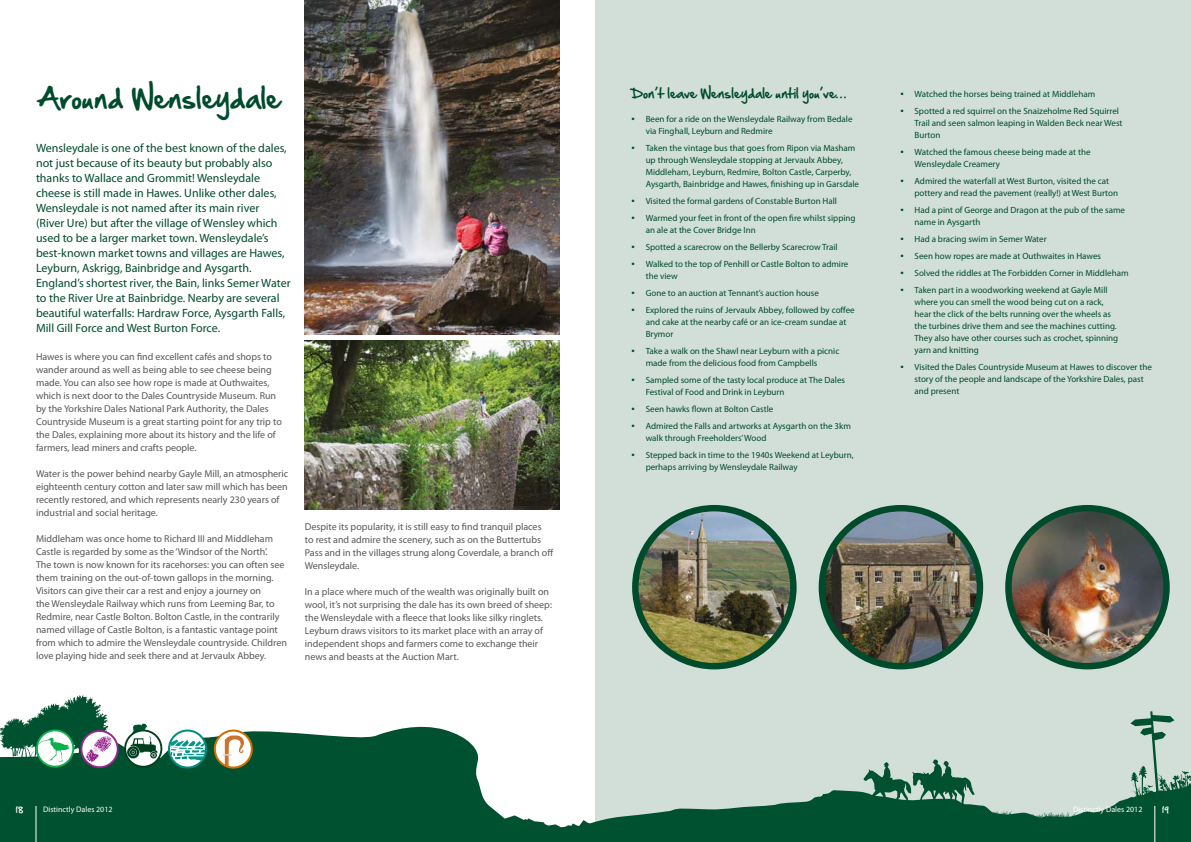
<style>
.page{position:relative;width:1191px;height:842px;background:#fff}
.page>*{position:absolute;margin:0;border:0;box-sizing:border-box;transform-origin:0 0}
.t1{font:25px "Hand Of Sean";color:#004b2c}
.t2{font:12px/15px "Myriad Pro";color:#004b2c}
.t3{font:12px "Hand Of Sean";color:#004b2c}
.t4{font:10px/13px "Myriad Pro";color:#575756}
.t5{font:9px/12px "Myriad Pro";color:#004b2c}
.t6{font:8px "Myriad Pro";color:#fff}
.t7{font:8px "Hand Of Sean";color:#fff}
.s1{font-size:12px}
</style>
<div class="page">
<div style="left:595px;top:0;width:596px;height:842px;background:#d1dfd8"></div>
<svg style="left:0;top:695px;width:1175px;height:57px"></svg>
<svg style="left:0;top:752px;width:1191px;height:90px;fill:#00512f"></svg>
<hr style="left:36px;top:806px;width:1px;height:36px;background:#fff">
<hr style="left:1154px;top:806px;width:1px;height:36px;background:#fff">
<svg style="left:125px;top:730px;width:36px;height:37px"></svg>
<div style="left:124px;top:729px;width:38px;height:39px;border:2px solid #00401e;border-radius:50%"></div>
<svg style="left:127px;top:736px;width:30px;height:22px"></svg>
<svg style="left:215px;top:730px;width:37px;height:37px"></svg>
<svg style="left:223px;top:735px;width:21px;height:32px"></svg>
<div style="left:214px;top:729px;width:39px;height:39px;border:2px solid #d16f00;border-radius:50%"></div>
<svg style="left:169px;top:730px;width:37px;height:37px"></svg>
<svg style="left:170px;top:739px;width:36px;height:22px"></svg>
<div style="left:168px;top:729px;width:39px;height:39px;border:2px solid #008e80;border-radius:50%"></div>
<svg style="left:37px;top:730px;width:36px;height:37px"></svg>
<div style="left:36px;top:729px;width:38px;height:39px;border:2px solid #0bb14d;border-radius:50%"></div>
<svg style="left:39px;top:738px;width:31px;height:24px"></svg>
<svg style="left:81px;top:731px;width:37px;height:36px"></svg>
<div style="left:80px;top:730px;width:39px;height:38px;border:2px solid #99258f;border-radius:50%"></div>
<svg style="left:86px;top:736px;width:26px;height:26px"></svg>
<img style="left:305px;top:0;width:254px;height:335px">
<img style="left:305px;top:340px;width:254px;height:170px">
<img style="left:1008px;top:508px;width:158px;height:158px;border-radius:79px">
<div style="left:1005px;top:505px;width:164px;height:164px;border:6px solid #004b2c;border-radius:50%"></div>
<img style="left:822px;top:508px;width:158px;height:158px;border-radius:79px">
<div style="left:818px;top:505px;width:165px;height:164px;border:6px solid #004b2c;border-radius:50%"></div>
<img style="left:635px;top:508px;width:158px;height:158px;border-radius:79px">
<div style="left:632px;top:505px;width:164px;height:164px;border:6px solid #004b2c;border-radius:50%"></div>
<h1 class="t1" style="left:36px;top:76px;width:246px">Around Wensleydale</h1>
<p class="t2" style="left:36px;top:140px;width:256px">Wensleydale is one of the best known of the dales, not just because of its beauty but probably also thanks to Wallace and Grommit! Wensleydale cheese is still made in Hawes. Unlike other dales, Wensleydale is not named after its main river (River Ure) but after the village of Wensley which used to be a larger market town. Wensleydale’s best-known market towns and villages are Hawes, Leyburn, Askrigg, Bainbridge and Aysgarth.<br>England’s shortest river, the Bain, links Semer Water to the River Ure at Bainbridge. Nearby are several beautiful waterfalls: Hardraw Force, Aysgarth Falls, Mill Gill Force and West Burton Force.</p>
<p class="t4" style="left:36px;top:350px;width:247px">Hawes is where you can find excellent cafés and shops to wander around as well as being able to see cheese being made. You can also see how rope is made at Outhwaites, which is next door to the Dales Countryside Museum. Run by the Yorkshire Dales National Park Authority, the Dales Countryside Museum is a great starting point for any trip to the Dales, explaining more about its history and the life of farmers, lead miners and crafts people.</p>
<p class="t4" style="left:36px;top:467px;width:254px">Water is the power behind nearby Gayle Mill, an atmospheric eighteenth century cotton and later saw mill which has been recently restored, and which represents nearly 230 years of industrial and social heritage.</p>
<p class="t4" style="left:36px;top:532px;width:252px">Middleham was once home to Richard III and Middleham Castle is regarded by some as the ‘Windsor of the North’.<br>The town is now known for its racehorses: you can often see them training on the out-of-town gallops in the morning.<br>Visitors can give their car a rest and enjoy a journey on<br>the Wensleydale Railway which runs from Leeming Bar, to Redmire, near Castle Bolton. Bolton Castle, in the contrarily named village of Castle Bolton, is a fantastic vantage point from which to admire the Wensleydale countryside. Children love playing hide and seek there and at Jervaulx Abbey.</p>
<p class="t4" style="left:305px;top:520px;width:250px">Despite its popularity, it is still easy to find tranquil places<br>to rest and admire the scenery, such as on the Buttertubs Pass and in the villages strung along Coverdale, a branch off Wensleydale.</p>
<p class="t4" style="left:305px;top:585px;width:249px">In a place where much of the wealth was originally built on wool, it’s not surprising the dale has its own breed of sheep: the Wensleydale with a fleece that looks like silky ringlets.<br>Leyburn draws visitors to its market place with an array of independent shops and farmers come to exchange their news and beasts at the Auction Mart.</p>
<h2 class="t3" style="left:631px;top:83px;width:216px">Don’t leave Wensleydale until you’ve…</h2>
<p class="t5" style="left:645px;top:113px;width:208px;text-indent:-14px"><span class="s1">•</span> Been for a ride on the Wensleydale Railway from Bedale via Finghall, Leyburn and Redmire</p>
<p class="t5" style="left:645px;top:142px;width:215px;text-indent:-14px"><span class="s1">•</span> Taken the vintage bus that goes from Ripon via Masham up through Wensleydale stopping at Jervaulx Abbey, Middleham, Leyburn, Redmire, Bolton Castle, Carperby, Aysgarth, Bainbridge and Hawes, finishing up in Garsdale</p>
<p class="t5" style="left:631px;top:195px;width:207px"><span class="s1">•</span> Visited the formal gardens of Constable Burton Hall</p>
<p class="t5" style="left:645px;top:212px;width:211px;text-indent:-14px"><span class="s1">•</span> Warmed your feet in front of the open fire whilst sipping an ale at the Cover Bridge Inn</p>
<p class="t5" style="left:631px;top:241px;width:208px"><span class="s1">•</span> Spotted a scarecrow on the Bellerby Scarecrow Trail</p>
<p class="t5" style="left:645px;top:258px;width:204px;text-indent:-14px"><span class="s1">•</span> Walked to the top of Penhill or Castle Bolton to admire the view</p>
<p class="t5" style="left:631px;top:287px;width:189px"><span class="s1">•</span> Gone to an auction at Tennant’s auction house</p>
<p class="t5" style="left:645px;top:304px;width:211px;text-indent:-14px"><span class="s1">•</span> Explored the ruins of Jervaulx Abbey, followed by coffee and cake at the nearby café or an ice-cream sundae at<br>Brymor</p>
<p class="t5" style="left:645px;top:345px;width:195px;text-indent:-14px"><span class="s1">•</span> Take a walk on the Shawl near Leyburn with a picnic made from the delicious food from Campbells</p>
<p class="t5" style="left:645px;top:374px;width:201px;text-indent:-14px"><span class="s1">•</span> Sampled some of the tasty local produce at The Dales<br>Festival of Food and Drink in Leyburn</p>
<p class="t5" style="left:631px;top:403px;width:143px"><span class="s1">•</span> Seen hawks flown at Bolton Castle</p>
<p class="t5" style="left:645px;top:420px;width:207px;text-indent:-14px"><span class="s1">•</span> Admired the Falls and artworks at Aysgarth on the 3km walk through Freeholders’ Wood</p>
<p class="t5" style="left:645px;top:449px;width:210px;text-indent:-14px"><span class="s1">•</span> Stepped back in time to the 1940s Weekend at Leyburn, perhaps arriving by Wensleydale Railway</p>
<p class="t5" style="left:900px;top:88px;width:196px"><span class="s1">•</span> Watched the horses being trained at Middleham</p>
<p class="t5" style="left:914px;top:105px;width:210px;text-indent:-14px"><span class="s1">•</span> Spotted a red squirrel on the Snaizeholme Red Squirrel<br>Trail and seen salmon leaping in Walden Beck near West<br>Burton</p>
<p class="t5" style="left:914px;top:146px;width:178px;text-indent:-14px"><span class="s1">•</span> Watched the famous cheese being made at the<br>Wensleydale Creamery</p>
<p class="t5" style="left:914px;top:175px;width:205px;text-indent:-14px"><span class="s1">•</span> Admired the waterfall at West Burton, visited the cat pottery and read the pavement (really!) at West Burton</p>
<p class="t5" style="left:914px;top:204px;width:212px;text-indent:-14px"><span class="s1">•</span> Had a pint of George and Dragon at the pub of the same name in Aysgarth</p>
<p class="t5" style="left:900px;top:233px;width:148px"><span class="s1">•</span> Had a bracing swim in Semer Water</p>
<p class="t5" style="left:900px;top:250px;width:202px"><span class="s1">•</span> Seen how ropes are made at Outhwaites in Hawes</p>
<p class="t5" style="left:900px;top:267px;width:230px"><span class="s1">•</span> Solved the riddles at The Forbidden Corner in Middleham</p>
<p class="t5" style="left:914px;top:284px;width:205px;text-indent:-14px"><span class="s1">•</span> Taken part in a woodworking weekend at Gayle Mill where you can smell the wood being cut on a rack, hear the click of the belts running over the wheels as the turbines drive them and see the machines cutting.<br>They also have other courses such as crochet, spinning yarn and knitting</p>
<p class="t5" style="left:914px;top:361px;width:239px;text-indent:-14px"><span class="s1">•</span> Visited the Dales Countryside Museum at Hawes to discover the story of the people and landscape of the Yorkshire Dales, past and present</p>
<p class="t7" style="left:16px;top:802px;width:9px">18</p>
<p class="t6" style="left:43px;top:804px;width:71px">Distinctly Dales 2012</p>
<p class="t6" style="left:1073px;top:804px;width:71px">Distinctly Dales 2012</p>
<p class="t7" style="left:1162px;top:802px;width:8px">19</p>
</div>
